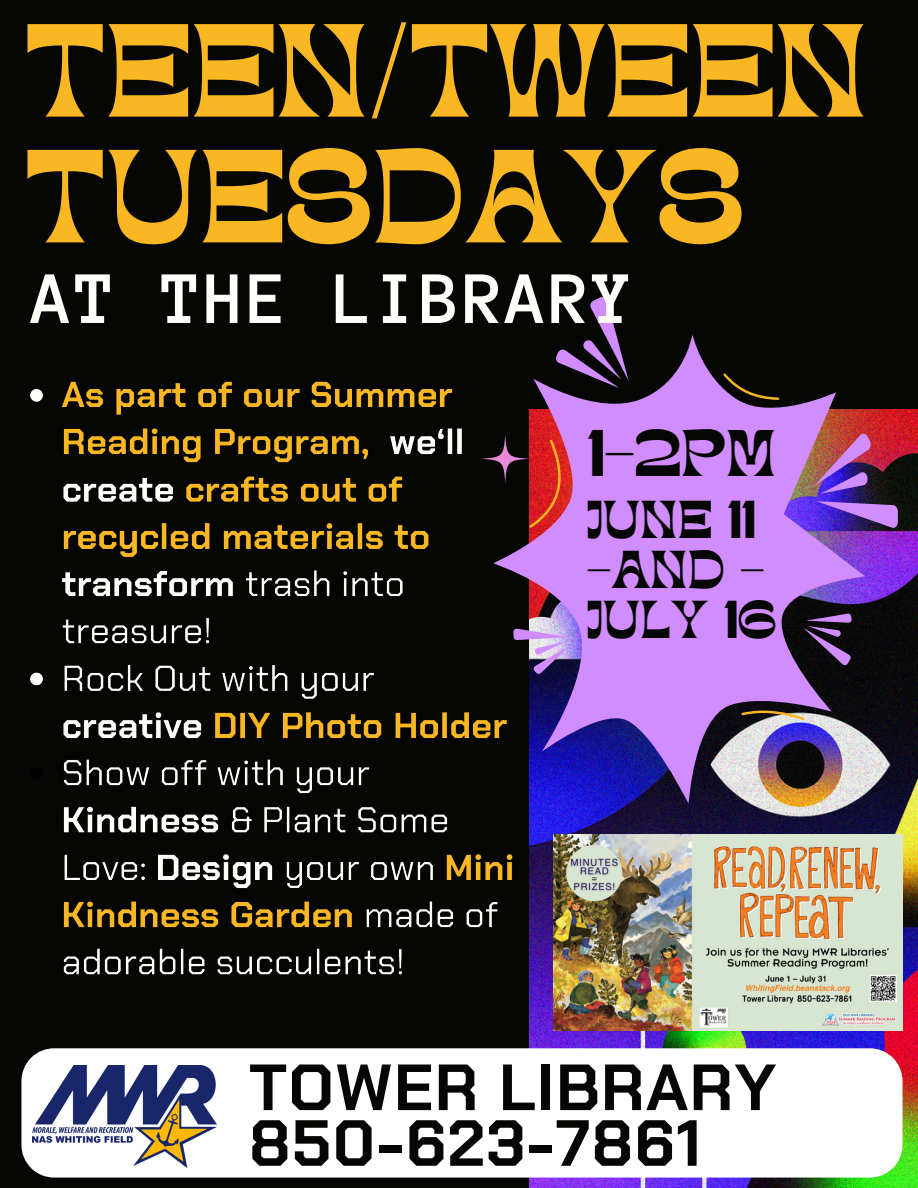
<style>
.page{position:relative;width:918px;height:1188px;background:#060705}
.page>*{position:absolute;margin:0;border:0;box-sizing:border-box;transform-origin:0 0}
.t1{font:92.55px/125.7px "TANKINDRED Display";color:#f9b723}
.t2{font:700 76.2px "Anonymous Pro";letter-spacing:.02em;color:#fffff9}
.t3{font:700 65.1px/55.7px "Chakra Petch";letter-spacing:.02em;color:#060705}
.t4{font:46.05px "TANKINDRED Display";color:#060705}
.t5{font:37.2px/50.1px "TANKINDRED Display";color:#060705}
</style>
<div class="page">
<img style="left:30px;top:381px;width:483px;height:594px">
<img style="left:530px;top:410px;width:388px;height:778px">
<img style="left:554px;top:834px;width:349px;height:196px">
<svg style="left:881px;top:432px;width:18px;height:102px"></svg>
<svg style="left:590px;top:297px;width:23px;height:26px"></svg>
<img style="left:478px;top:323px;width:403px;height:493px">
<svg style="left:740px;top:707px;width:67px;height:19px"></svg>
<svg style="left:721px;top:367px;width:60px;height:38px"></svg>
<svg style="left:521px;top:437px;width:49px;height:93px"></svg>
<div style="left:21px;top:1048px;width:882px;height:130px;background:#fff"></div>
<img style="left:32px;top:1065px;width:184px;height:103px">
<h5 class="t1" style="left:25px;top:23px;width:845px">TEEN/TWEEN<br>TUESDAYS</h5>
<p class="t2" style="left:32px;top:261px;width:604px">AT THE LIBRARY</p>
<h4 class="t4" style="left:587px;top:427px;width:190px">1-2PM</h4>
<p class="t5" style="left:587px;top:500px;width:191px">JUNE 11 -AND -<br>JULY 16</p>
<p class="t3" style="left:249px;top:1060px;width:528px">TOWER LIBRARY<br>850-623-7861</p>
</div>
